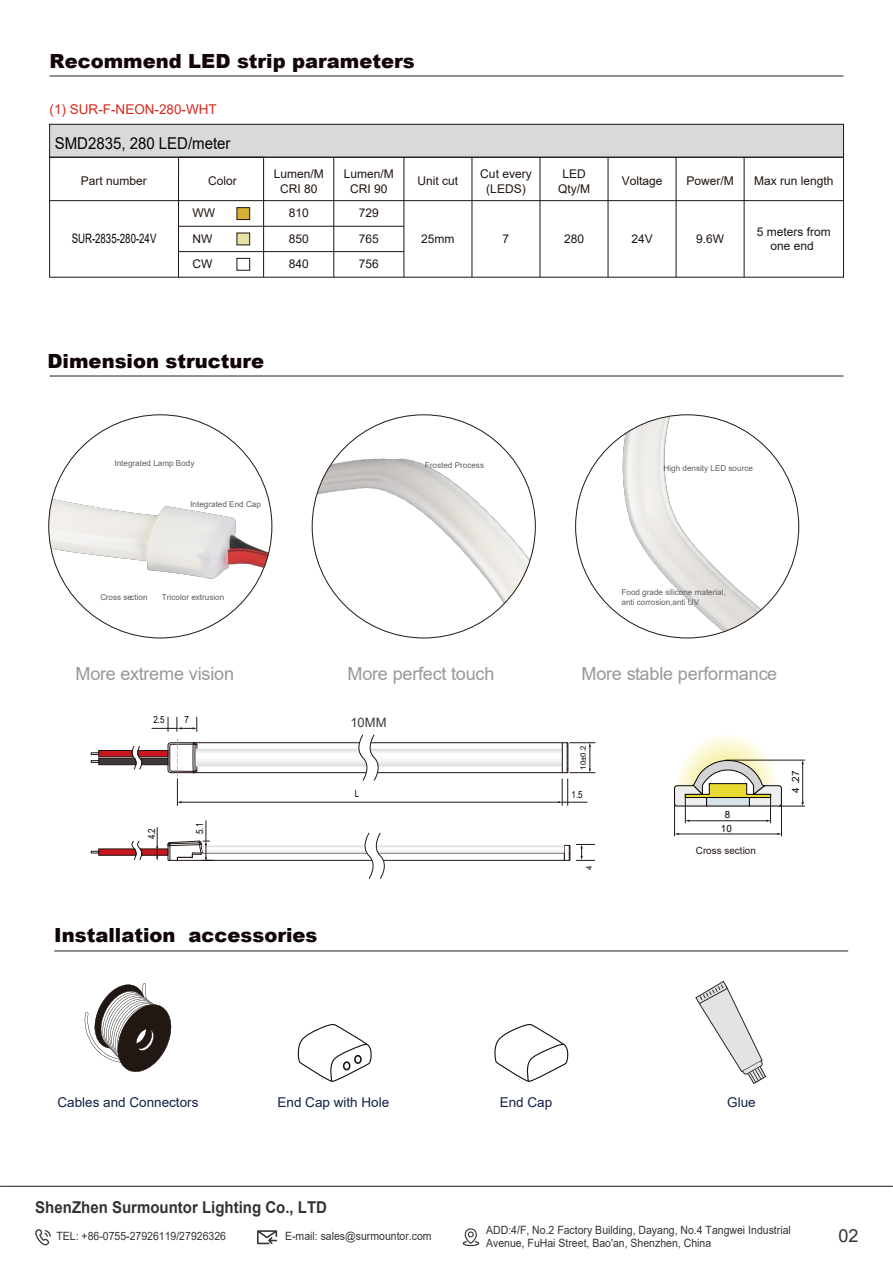
<style>
.page{position:relative;width:893px;height:1263px;background:#fff}
.page>*{position:absolute;margin:0;border:0;box-sizing:border-box;transform-origin:0 0}
.t1{font:900 19.5px "Arial";color:#110408}
.t2{font:900 19.5px "Arial";color:#140508}
.t3{font:18.15px "Arial";letter-spacing:-.01em;color:#9a989a}
.t4{font:18px "Arial";color:#323334}
.t5{font:700 16.35px "Arial";color:#323334;scale:.92 1}
.t6{font:16.35px "Arial";color:#0a0205;scale:.92 1}
.t7{font:13.5px "Arial";color:#132146}
.t8{font:13.5px "Arial";color:#d7281c}
.t9{font:13.05px "Arial";color:#0a0205;scale:.74 1}
.t10{font:13.05px "Arial";color:#3b3c3d}
.t11{font:12px/14.4px "Arial";color:#1f1510;text-align:center}
.t12{font:11.4px/12.6px "Arial";color:#323334;scale:.92 1}
.t13{font:9.9px "Arial";color:#060001;scale:.81 1}
.t14{font:9.9px "Arial";color:#221714}
.t15{font:9.9px "Arial";color:#060001}
.t16{font:8.1px/9.8px "Arial";color:#5e5f5f}
.t17{font:7.5px "Arial";color:#060001;scale:1.04 1}
</style>
<div class="page">
<hr style="left:54px;top:950px;width:794px;height:1px;background:#3c3939">
<svg style="left:695px;top:981px;width:71px;height:103px"></svg>
<svg style="left:91px;top:717px;width:504px;height:88px"></svg>
<img style="left:576px;top:415px;width:223px;height:223px;border-radius:112px">
<img style="left:312px;top:415px;width:223px;height:223px;border-radius:112px">
<img style="left:49px;top:425px;width:223px;height:213px">
<svg style="left:84px;top:821px;width:511px;height:261px"></svg>
<div style="left:343px;top:1061px;width:7px;height:9px;border:2px solid #0d131a;border-radius:50%"></div>
<div style="left:354px;top:1055px;width:8px;height:9px;border:2px solid #0d131a;border-radius:50%"></div>
<svg style="left:674px;top:735px;width:131px;height:88px"></svg>
<hr style="left:674px;top:803px;width:1px;height:33px;background:#221714">
<hr style="left:781px;top:803px;width:1px;height:33px;background:#221714">
<hr style="left:678px;top:834px;width:100px;height:1px;background:#221714">
<div style="left:50px;top:124px;width:793px;height:33px;background:#d8d9db"></div>
<svg style="left:49px;top:158px;width:795px;height:120px"></svg>
<div style="left:49px;top:124px;width:795px;height:34px;border:1px solid #1f1510"></div>
<div style="left:178px;top:157px;width:86px;height:120px;border:1px solid #1f1510"></div>
<hr style="left:333px;top:157px;width:1px;height:120px;background:#1f1510">
<hr style="left:472px;top:157px;width:1px;height:120px;background:#1f1510">
<hr style="left:540px;top:157px;width:1px;height:120px;background:#1f1510">
<hr style="left:608px;top:157px;width:1px;height:120px;background:#1f1510">
<hr style="left:676px;top:157px;width:1px;height:120px;background:#1f1510">
<hr style="left:744px;top:157px;width:1px;height:120px;background:#1f1510">
<hr style="left:49px;top:200px;width:794px;height:1px;background:#1f1510">
<hr style="left:179px;top:226px;width:225px;height:1px;background:#1f1510">
<hr style="left:179px;top:251px;width:225px;height:1px;background:#1f1510">
<hr style="left:404px;top:157px;width:1px;height:120px;background:#1f1510">
<div style="left:237px;top:233px;width:13px;height:12px;background:#e6e1a5;border:1px solid #1f1510"></div>
<div style="left:237px;top:258px;width:13px;height:12px;background:#fff;border:1px solid #1f1510"></div>
<div style="left:237px;top:207px;width:13px;height:13px;background:#d5b236;border:1px solid #1f1510"></div>
<hr style="left:50px;top:75px;width:793px;height:2px;background:#3d3a39">
<hr style="left:50px;top:375px;width:793px;height:2px;background:#3d3a39">
<svg style="left:463px;top:1228px;width:16px;height:18px"></svg>
<svg style="left:257px;top:1230px;width:20px;height:14px"></svg>
<svg style="left:35px;top:1229px;width:16px;height:16px"></svg>
<hr style="left:0;top:1186px;width:893px;height:1px;background:#323334">
<h1 class="t2" style="left:50px;top:47px;width:367px">Recommend LED strip parameters</h1>
<p class="t8" style="left:50px;top:99px;width:169px">(1) SUR-F-NEON-280-WHT</p>
<h3 class="t6" style="left:55px;top:132px;width:193px">SMD2835, 280 LED/meter</h3>
<p class="t11" style="left:274px;top:167px;width:52px">Lumen/M<br>CRI 80</p>
<p class="t11" style="left:558px;top:167px;width:34px">LED<br>Qty/M</p>
<p class="t11" style="left:564px;top:232px;width:22px">280</p>
<p class="t11" style="left:631px;top:232px;width:23px">24V</p>
<p class="t11" style="left:344px;top:167px;width:52px">Lumen/M<br>CRI 90</p>
<p class="t11" style="left:359px;top:200px;width:22px;line-height:25.3px;text-align:justify">729<br>765<br>756</p>
<p class="t11" style="left:480px;top:167px;width:53px">Cut every (LEDS)</p>
<p class="t11" style="left:503px;top:232px;width:8px">7</p>
<p class="t11" style="left:208px;top:174px;width:30px">Color</p>
<p class="t11" style="left:81px;top:174px;width:68px">Part number</p>
<p class="t11" style="left:622px;top:174px;width:42px">Voltage</p>
<p class="t11" style="left:686px;top:174px;width:49px">Power/M</p>
<p class="t11" style="left:754px;top:174px;width:81px">Max run length</p>
<p class="t11" style="left:418px;top:174px;width:42px">Unit cut</p>
<p class="t11" style="left:289px;top:200px;width:22px;line-height:25.3px;text-align:left">810<br>850</p>
<p class="t11" style="left:192px;top:206px;width:24px">WW</p>
<p class="t11" style="left:696px;top:232px;width:30px">9.6W</p>
<p class="t11" style="left:757px;top:224px;width:76px">5 meters from one end</p>
<p class="t9" style="left:72px;top:230px;width:116px">SUR-2835-280-24V</p>
<p class="t11" style="left:192px;top:231px;width:21px">NW</p>
<p class="t11" style="left:421px;top:232px;width:35px">25mm</p>
<p class="t11" style="left:192px;top:257px;width:21px">CW</p>
<p class="t11" style="left:289px;top:257px;width:22px">840</p>
<h1 class="t1" style="left:47px;top:347px;width:218px">Dimension structure</h1>
<p class="t16" style="left:115px;top:459px;width:82px">Integrated Lamp Body</p>
<p class="t16" style="left:190px;top:499px;width:72px">Integrated End Cap</p>
<p class="t16" style="left:101px;top:592px;width:49px">Cross section</p>
<p class="t16" style="left:162px;top:592px;width:64px">Tricolor extrusion</p>
<p class="t16" style="left:425px;top:460px;width:61px">Frosted Process</p>
<p class="t16" style="left:663px;top:463px;width:91px">High density LED source</p>
<p class="t16" style="left:621px;top:587px;width:106px">Food grade silicone material, anti corrosion,anti UV</p>
<h2 class="t3" style="left:75px;top:661px;width:160px">More extreme vision</h2>
<h2 class="t3" style="left:347px;top:661px;width:149px">More perfect touch</h2>
<h2 class="t3" style="left:581px;top:662px;width:197px">More stable performance</h2>
<p class="t13" style="left:153px;top:712px;width:15px">2.5</p>
<p class="t13" style="left:185px;top:712px;width:7px">7</p>
<p class="t13" style="left:145px;top:839px;width:15px;rotate:-90deg">4.2</p>
<p class="t13" style="left:193px;top:834px;width:15px;rotate:-90deg">5.1</p>
<p class="t10" style="left:350px;top:713px;width:38px">10MM</p>
<p class="t13" style="left:355px;top:786px;width:7px">L</p>
<h1 class="t1" style="left:54px;top:921px;width:265px">Installation accessories</h1>
<p class="t17" style="left:578px;top:769px;width:24px;rotate:-90deg">10±0.2</p>
<p class="t13" style="left:572px;top:788px;width:15px">1.5</p>
<p class="t17" style="left:584px;top:870px;width:6px;rotate:-90deg">4</p>
<p class="t15" style="left:725px;top:807px;width:7px">8</p>
<p class="t15" style="left:721px;top:822px;width:13px">10</p>
<p class="t14" style="left:696px;top:843px;width:62px">Cross section</p>
<p class="t15" style="left:789px;top:793px;width:24px;rotate:-90deg">4 .27</p>
<p class="t7" style="left:277px;top:1093px;width:113px">End Cap with Hole</p>
<p class="t7" style="left:500px;top:1093px;width:54px">End Cap</p>
<p class="t7" style="left:57px;top:1093px;width:143px">Cables and Connectors</p>
<p class="t7" style="left:727px;top:1093px;width:30px">Glue</p>
<h3 class="t5" style="left:35px;top:1195px;width:319px">ShenZhen Surmountor Lighting Co., LTD</h3>
<p class="t12" style="left:486px;top:1223px;width:333px">ADD:4/F, No.2 Factory Building, Dayang, No.4 Tangwei Industrial<br>Avenue, FuHai Street, Bao'an, Shenzhen, China</p>
<p class="t12" style="left:56px;top:1230px;width:186px">TEL: +86-0755-27926119/27926326</p>
<p class="t12" style="left:285px;top:1230px;width:161px">E-mail: sales@surmountor.com</p>
<h3 class="t4" style="left:839px;top:1223px;width:22px">02</h3>
</div>
